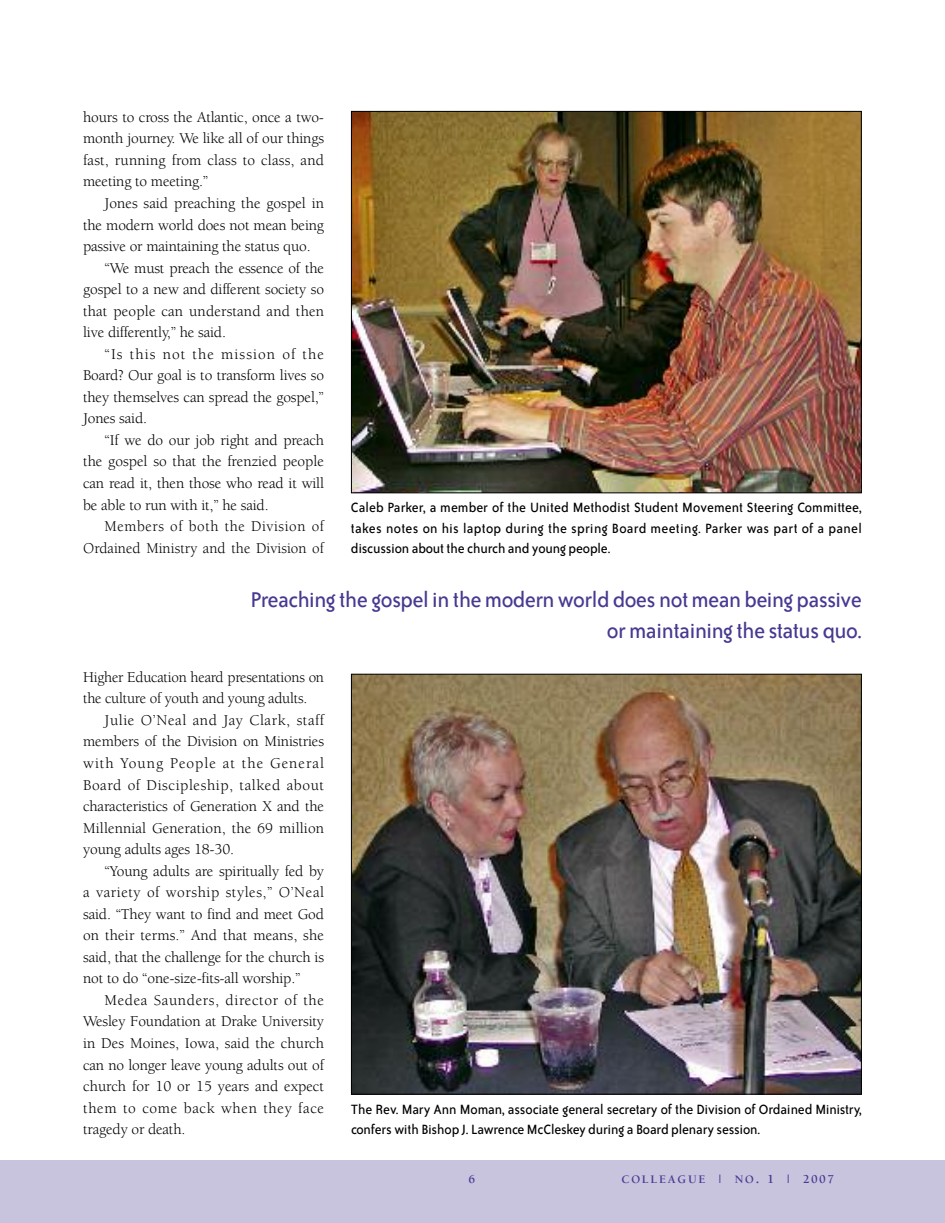
<style>
.page{position:relative;width:945px;height:1223px;background:#fff}
.page>*{position:absolute;margin:0;border:0;box-sizing:border-box;transform-origin:0 0}
.t1{font:24.5px/30.8px "Bailey Sans ITC";letter-spacing:-.025em;color:#483991;text-align:right}
.t2{font:15.4px/21.5px "Berkeley";letter-spacing:-.01em;color:#000;text-align:justify}
.t3{font:15.4px/20.1px "Bailey Sans ITC";letter-spacing:-.01em;color:#000}
.t4{font:15.4px "Berkeley";letter-spacing:.01em;color:#000}
.t5{font:15.4px "Berkeley";letter-spacing:.04em;color:#000}
.t6{font:15.4px "Berkeley";letter-spacing:.065em;color:#000}
.t7{font:700 12.42px "Berkeley";color:#483991}
.t8{font:700 11.9px "Berkeley";letter-spacing:.15em;color:#483991}
.s1{font-size:11.72px}
.s2{font-size:15.58px}
.s3{font-size:12.42px}
</style>
<div class="page">
<div style="left:0;top:1160px;width:945px;height:62px;background:#c8c4de"></div>
<img style="left:353px;top:675px;width:507px;height:417px">
<img style="left:353px;top:113px;width:507px;height:378px">
<p class="t2" style="left:83px;top:107px;width:242px">hours to cross the Atlantic, once a two&shy;month journey. We like all of our things fast, running from class to class, and meeting to meeting.”</p>
<p class="t2" style="left:105px;top:194px;width:221px">Jones said preaching the gospel in</p>
<p class="t2" style="left:83px;top:215px;width:242px">the modern world does not mean being</p>
<p class="t2" style="left:83px;top:237px;width:229px">passive or maintaining the status quo.</p>
<p class="t2" style="left:105px;top:258px;width:221px">“We must preach the essence of the</p>
<p class="t2" style="left:83px;top:280px;width:242px">gospel to a new and different society so</p>
<p class="t4" style="left:83px;top:305px;width:242px">that people can understand and then</p>
<p class="t2" style="left:83px;top:323px;width:144px">live differently,” he said.</p>
<p class="t6" style="left:105px;top:348px;width:221px">“Is this not the mission of the</p>
<p class="t2" style="left:83px;top:366px;width:242px">Board? Our goal is to transform lives so</p>
<p class="t2" style="left:83px;top:387px;width:242px">they themselves can spread the gospel,”</p>
<p class="t2" style="left:83px;top:409px;width:65px">Jones said.</p>
<p class="t2" style="left:105px;top:430px;width:221px">“If we do our job right and preach</p>
<p class="t2" style="left:83px;top:452px;width:242px">the gospel so that the frenzied people</p>
<p class="t2" style="left:83px;top:473px;width:242px">can read it, then those who read it will</p>
<p class="t2" style="left:83px;top:495px;width:187px">be able to run with it,” he said.</p>
<p class="t5" style="left:105px;top:520px;width:221px">Members of both the Division of</p>
<p class="t2" style="left:83px;top:538px;width:242px">Ordained Ministry and the Division of</p>
<p class="t3" style="left:351px;top:498px;width:512px;text-align:justify">Caleb Parker, a member of the United Methodist Student Movement Steering Committee, takes notes on his laptop during the spring Board meeting. Parker was part of a panel discussion about the church and young people.</p>
<h1 class="t1" style="left:250px;top:586px;width:613px">Preaching the gospel in themodernworld does notmean being passive ormaintaining the status quo.</h1>
<p class="t2" style="left:83px;top:667px;width:242px">Higher Education heard presentations on the culture of youth and young adults.</p>
<p class="t2" style="left:83px;top:710px;width:242px;text-indent:21px">Julie O’Neal and Jay Clark, staff members of the Division on Ministries with Young People at the General Board of Discipleship, talked about characteristics of Generation X and the Millennial Generation, the 69 million young adults ages 18-30.</p>
<p class="t2" style="left:83px;top:861px;width:242px;text-indent:21px">“Young adults are spiritually fed by a variety of worship styles,” O’Neal said. “They want to find and meet God on their terms.” And that means, she said, that the challenge for the church is not to do “one-size-fits-all worship.”</p>
<p class="t2" style="left:83px;top:990px;width:242px;text-indent:21px">Medea Saunders, director of the Wesley Foundation at Drake University in Des Moines, Iowa, said the church can no longer leave young adults out of church for 10 or 15 years and expect them to come back when they face tragedy or death.</p>
<p class="t3" style="left:351px;top:1100px;width:512px">The Rev. Mary Ann Moman, associate general secretary of the Division of Ordained Ministry, confers with Bishop J. Lawrence McCleskey during a Board plenary session.</p>
<p class="t7" style="left:468px;top:1174px;width:8px">6</p>
<p class="t8" style="left:621px;top:1174px;width:214px">COLLEAGUE ❘ <span class="s1">NO</span><span class="s2">.</span> <span class="s3">1</span> ❘ <span class="s3">2007</span></p>
</div>
